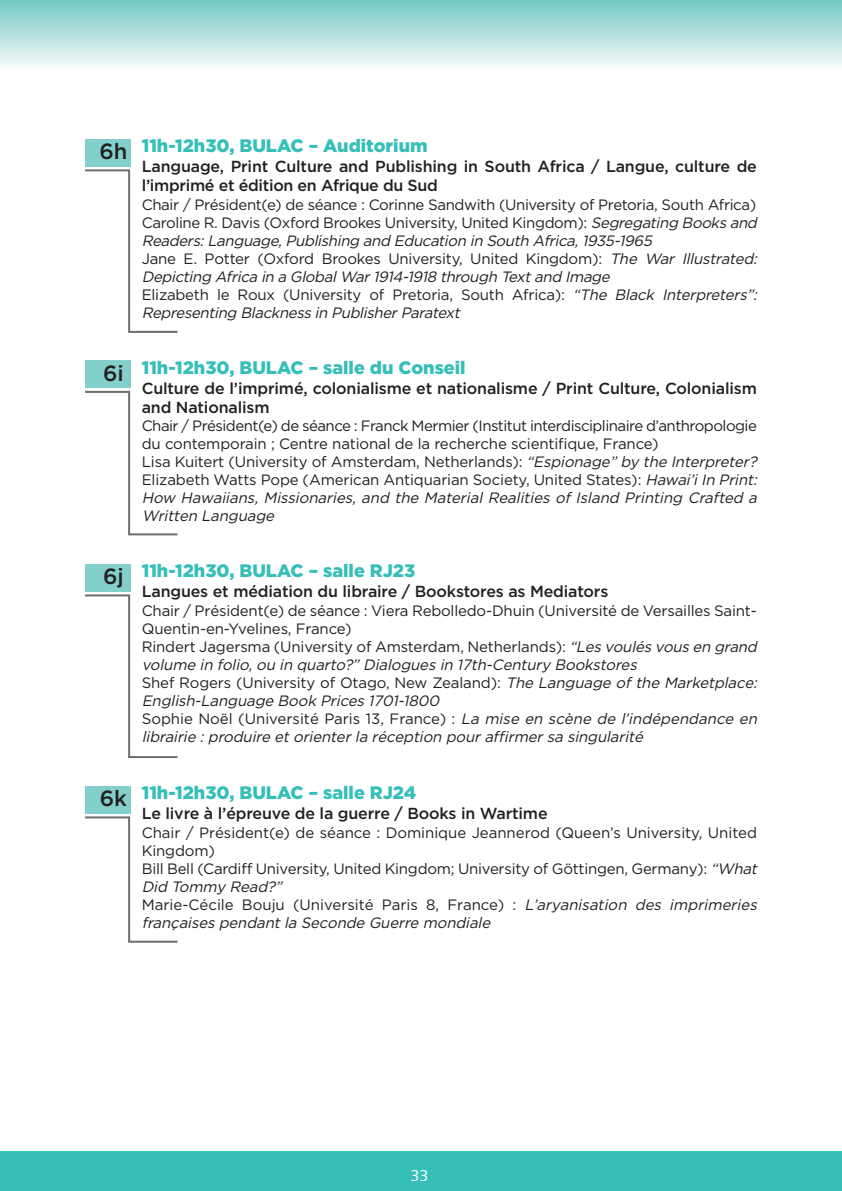
<style>
.page{position:relative;width:842px;height:1191px;background:#fff}
.page>*{position:absolute;margin:0;border:0;box-sizing:border-box;transform-origin:0 0}
.t1{font:500 22px "Gotham";color:#231f20}
.t2{font:900 18px "Gotham";color:#35bfb8}
.t3{font:500 16px/19.2px "Gotham";letter-spacing:-.01em;color:#231f20}
.t4{font:16px "Syntax";color:#fff}
.t5{font:15px/18px "Gotham";letter-spacing:-.015em;color:#231f20}
.t6{font:italic 15px/18px "Gotham";color:#231f20}
.s1{font-style:italic}
.s2{font-style:normal}
</style>
<div class="page">
<div style="left:0;top:0;width:842px;height:68px;background:linear-gradient(to bottom,#73c8c4,#f5f9f9)"></div>
<div style="left:0;top:1151px;width:842px;height:40px;background:#35bfb8"></div>
<div style="left:0;top:0;width:17px;height:68px;background:linear-gradient(to bottom,#73c8c4,#f5f9f9)"></div>
<div style="left:85px;top:139px;width:45px;height:28px;background:#82cfcb"></div>
<svg style="left:85px;top:169px;width:93px;height:164px"></svg>
<div style="left:85px;top:360px;width:45px;height:28px;background:#82cfcb"></div>
<svg style="left:85px;top:390px;width:93px;height:146px"></svg>
<div style="left:85px;top:564px;width:45px;height:28px;background:#82cfcb"></div>
<svg style="left:85px;top:594px;width:93px;height:165px"></svg>
<div style="left:85px;top:786px;width:45px;height:28px;background:#82cfcb"></div>
<svg style="left:85px;top:816px;width:93px;height:127px"></svg>
<h1 class="t1" style="left:99px;top:139px;width:30px">6h</h1>
<p class="t2" style="left:142px;top:135px;width:287px">11h-12h30, BULAC – Auditorium</p>
<p class="t3" style="left:142px;top:157px;width:617px">Language, Print Culture and Publishing in South Africa / Langue, culture de l’imprimé et édition en Afrique du Sud</p>
<p class="t5" style="left:142px;top:196px;width:619px">Chair / Président(e) de séance : Corinne Sandwith (University of Pretoria, South Africa)<br>Caroline R. Davis (Oxford Brookes University, United Kingdom): <span class="s1">SegregatingBooksand Readers: Language, Publishing and Education in South Africa, 1935-1965<br></span>Jane E. Potter (Oxford Brookes University, United Kingdom): <span class="s1">The War Illustrated:<br>Depicting Africa in a Global War 1914-1918 through Text and Image<br></span>Elizabeth le Roux (University of Pretoria, South Africa): <span class="s1">“The Black Interpreters”:<br>Representing Blackness in Publisher Paratext</span></p>
<h1 class="t1" style="left:103px;top:360px;width:22px">6i</h1>
<h1 class="t1" style="left:103px;top:563px;width:22px">6j</h1>
<p class="t2" style="left:142px;top:357px;width:325px">11h-12h30, BULAC – salle du Conseil</p>
<p class="t3" style="left:142px;top:378px;width:617px">Culture de l’imprimé, colonialisme et nationalisme / Print Culture, Colonialism and Nationalism</p>
<p class="t5" style="left:142px;top:417px;width:619px">Chair / Président(e) de séance : Franck Mermier (Institut interdisciplinaire d’anthropologie du contemporain ; Centre national de la recherche scientifique, France)<br>Lisa Kuitert (University of Amsterdam, Netherlands): <span class="s1">“Espionage” by the Interpreter?<br></span>Elizabeth Watts Pope (American Antiquarian Society, United States): <span class="s1">Hawai’i In Print:<br>How Hawaiians, Missionaries, and the Material Realities of Island Printing Crafted a Written Language</span></p>
<p class="t2" style="left:142px;top:560px;width:275px">11h-12h30, BULAC – salle RJ23</p>
<p class="t3" style="left:142px;top:582px;width:468px">Langues et médiation du libraire / Bookstores as Mediators</p>
<p class="t6" style="left:142px;top:601px;width:619px"><span class="s2">Chair / Président(e) de séance : Viera Rebolledo-Dhuin (Université de Versailles Saint-Quentin-en-Yvelines, France)<br>Rindert Jagersma (University of Amsterdam, Netherlands):</span> “Lesvoulésvousengrand volume in folio, ou in quarto?” Dialogues in 17th-Century Bookstores<br><span class="s2">Shef Rogers (University of Otago, New Zealand):</span> The Language of the Marketplace:<br>English-Language Book Prices 1701-1800<br><span class="s2">Sophie Noël (Université Paris 13, France) :</span> La mise en scène de l’indépendance en librairie : produire et orienter la réception pour affirmer sa singularité</p>
<h1 class="t1" style="left:100px;top:786px;width:29px">6k</h1>
<p class="t2" style="left:142px;top:782px;width:276px">11h-12h30, BULAC – salle RJ24</p>
<p class="t3" style="left:142px;top:804px;width:407px">Le livre à l’épreuve de la guerre / Books in Wartime</p>
<p class="t5" style="left:142px;top:823px;width:619px">Chair / Président(e) de séance : Dominique Jeannerod (Queen’s University, United Kingdom)<br>Bill Bell (Cardiff University, United Kingdom; University of Göttingen, Germany): <span class="s1">“What Did Tommy Read?”<br></span>Marie-Cécile Bouju (Université Paris 8, France) : <span class="s1">L’aryanisation des imprimeries françaises pendant la Seconde Guerre mondiale</span></p>
<p class="t4" style="left:411px;top:1168px;width:19px">33</p>
</div>
